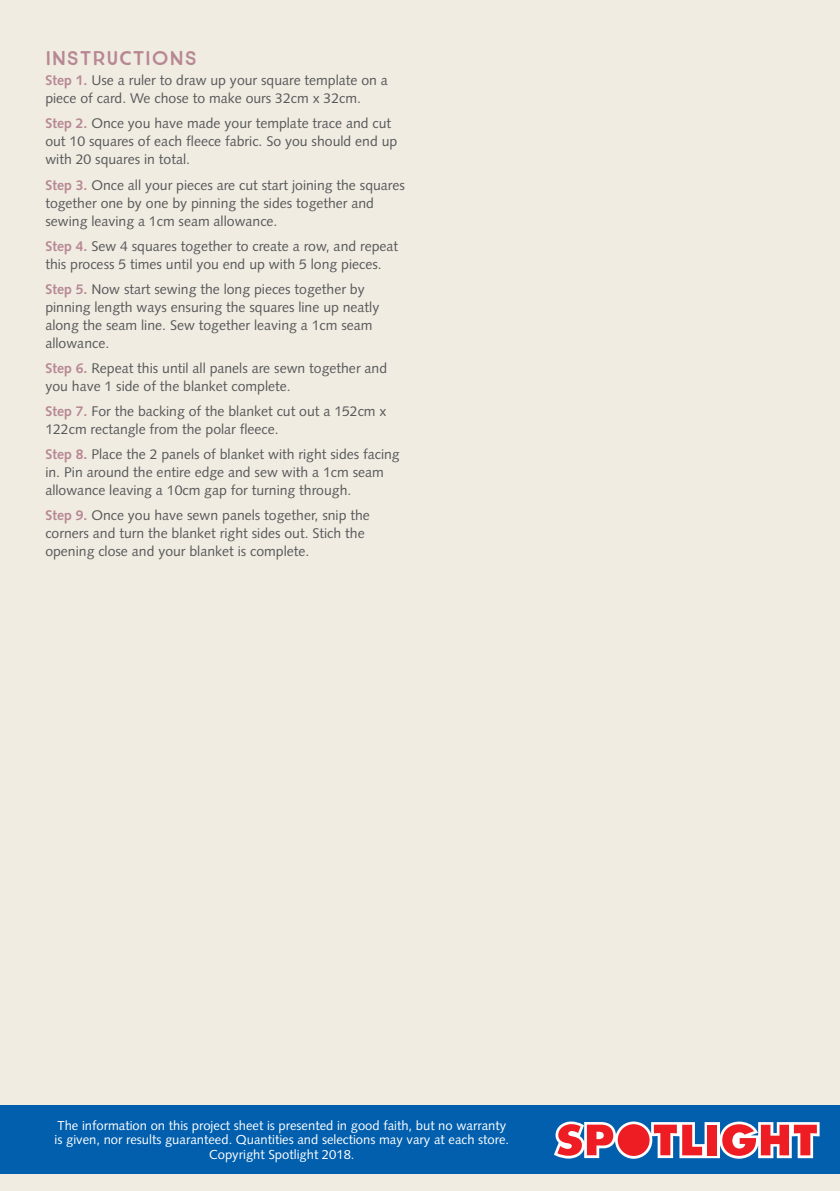
<style>
.page{position:relative;width:840px;height:1191px;background:#fff}
.page>*{position:absolute;margin:0;border:0;box-sizing:border-box;transform-origin:0 0}
.t1{font:20px "True North";letter-spacing:.02em;color:#b78893}
.t2{font:14px/18px "Syntax LT Std";color:#57585a}
.t3{font:13px/14.4px "Syntax LT Std";color:#fff;text-align:center}
.s1{font-weight:700;color:#b78893}
</style>
<div class="page">
<div style="left:0;top:0;width:839px;height:1191px;background:#f1ece2"></div>
<div style="left:0;top:1104px;width:839px;height:69px;background:#015fae"></div>
<svg style="left:554px;top:1121px;width:265px;height:37px"></svg>
<p class="t1" style="left:45px;top:46px;width:153px">INSTRUCTIONS</p>
<p class="t2" style="left:45px;top:72px;width:344px"><span class="s1">Step 1.</span> Use a ruler to draw up your square template on a piece of card. We chose to make ours 32cm x 32cm.</p>
<p class="t2" style="left:45px;top:115px;width:353px"><span class="s1">Step 2.</span> Once you have made your template trace and cut out 10 squares of each fleece fabric. So you should end up with 20 squares in total.</p>
<p class="t2" style="left:45px;top:176px;width:361px"><span class="s1">Step 3.</span> Once all your pieces are cut start joining the squares together one by one by pinning the sides together and sewing leaving a 1cm seam allowance.</p>
<p class="t2" style="left:45px;top:237px;width:354px"><span class="s1">Step 4.</span> Sew 4 squares together to create a row, and repeat this process 5 times until you end up with 5 long pieces.</p>
<p class="t2" style="left:45px;top:280px;width:335px"><span class="s1">Step 5.</span> Now start sewing the long pieces together by pinning length ways ensuring the squares line up neatly along the seam line. Sew together leaving a 1cm seam allowance.</p>
<p class="t2" style="left:45px;top:359px;width:343px"><span class="s1">Step 6.</span> Repeat this until all panels are sewn together and you have 1 side of the blanket complete.</p>
<p class="t2" style="left:45px;top:402px;width:342px"><span class="s1">Step 7.</span> For the backing of the blanket cut out a 152cm x<br>122cm rectangle from the polar fleece.</p>
<p class="t2" style="left:45px;top:445px;width:355px"><span class="s1">Step 8.</span> Place the 2 panels of blanket with right sides facing in. Pin around the entire edge and sew with a 1cm seam allowance leaving a 10cm gap for turning through.</p>
<p class="t2" style="left:45px;top:506px;width:326px"><span class="s1">Step 9.</span> Once you have sewn panels together, snip the corners and turn the blanket right sides out. Stich the opening close and your blanket is complete.</p>
<p class="t3" style="left:54px;top:1118px;width:456px">The information on this project sheet is presented in good faith, but no warranty is given, nor results guaranteed. Quantities and selections may vary at each store.<br>Copyright Spotlight 2018.</p>
</div>
